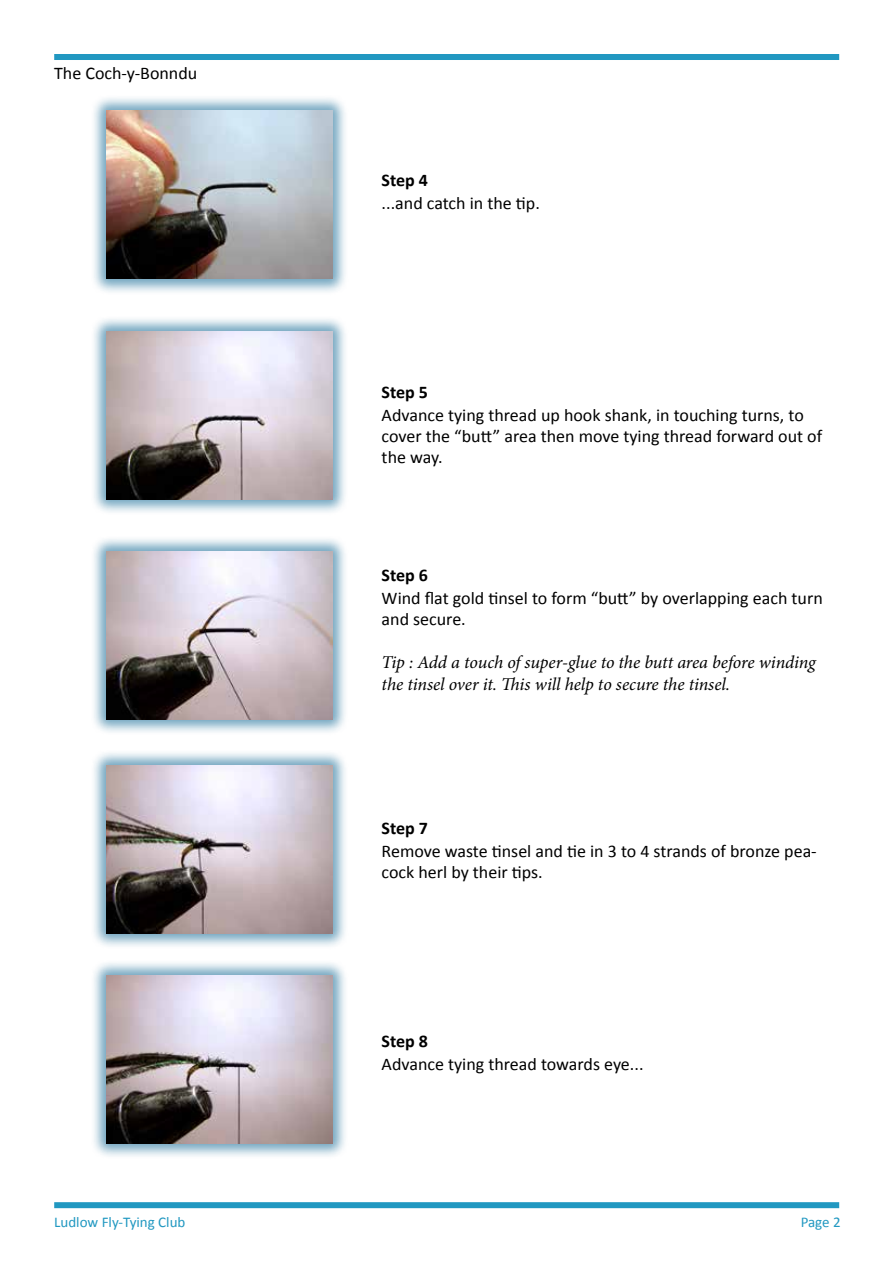
<style>
.page{position:relative;width:893px;height:1263px;background:#fff}
.page>*{position:absolute;margin:0;border:0;box-sizing:border-box;transform-origin:0 0}
.t1{font:italic 18px/21.6px "Minion Pro";letter-spacing:-.01em;color:#000}
.t2{font:17.85px/21px "Calibri";color:#000}
.t3{font:700 17.85px "Calibri";color:#000}
.t4{font:14.85px "Calibri";color:#2198c1}
</style>
<div class="page">
<div style="left:54px;top:54px;width:785px;height:6px;background:#2198c1"></div>
<div style="left:54px;top:1202px;width:785px;height:6px;background:#2198c1"></div>
<div style="left:90px;top:315px;width:258px;height:201px;background:#005e8d;opacity:.55"></div>
<img style="left:106px;top:331px;width:226px;height:168px">
<div style="left:90px;top:95px;width:258px;height:200px;background:#005e8d;opacity:.55"></div>
<img style="left:106px;top:111px;width:226px;height:168px">
<div style="left:90px;top:536px;width:258px;height:200px;background:#005e8d;opacity:.55"></div>
<img style="left:106px;top:552px;width:226px;height:168px">
<div style="left:90px;top:749px;width:258px;height:200px;background:#005e8d;opacity:.55"></div>
<img style="left:106px;top:765px;width:226px;height:168px">
<div style="left:90px;top:959px;width:258px;height:201px;background:#005e8d;opacity:.55"></div>
<img style="left:106px;top:976px;width:226px;height:167px">
<p class="t2" style="left:54px;top:63px;width:145px">The Coch-y-Bonndu</p>
<p class="t3" style="left:382px;top:168px;width:48px">Step 4</p>
<p class="t2" style="left:382px;top:192px;width:160px">...and catch in the tip.</p>
<p class="t3" style="left:382px;top:380px;width:48px">Step 5</p>
<p class="t2" style="left:382px;top:404px;width:442px">Advance tying thread up hook shank, in touching turns, to cover the “butt” area then move tying thread forward out of the way.</p>
<p class="t3" style="left:382px;top:564px;width:48px">Step 6</p>
<p class="t2" style="left:382px;top:588px;width:443px">Wind flat gold tinsel to form “butt” by overlapping each turn and secure.</p>
<p class="t1" style="left:382px;top:651px;width:435px">Tip : Add a touch of super-glue to the butt area before winding the tinsel over it. This will help to secure the tinsel.</p>
<p class="t3" style="left:382px;top:816px;width:48px">Step 7</p>
<p class="t2" style="left:382px;top:841px;width:437px">Remove waste tinsel and tie in 3 to 4 strands of bronze pea&shy;cock herl by their tips.</p>
<p class="t3" style="left:382px;top:1029px;width:48px">Step 8</p>
<p class="t2" style="left:382px;top:1053px;width:263px">Advance tying thread towards eye...</p>
<p class="t4" style="left:54px;top:1212px;width:133px">Ludlow Fly-Tying Club</p>
<p class="t4" style="left:801px;top:1212px;width:42px">Page 2</p>
</div>
